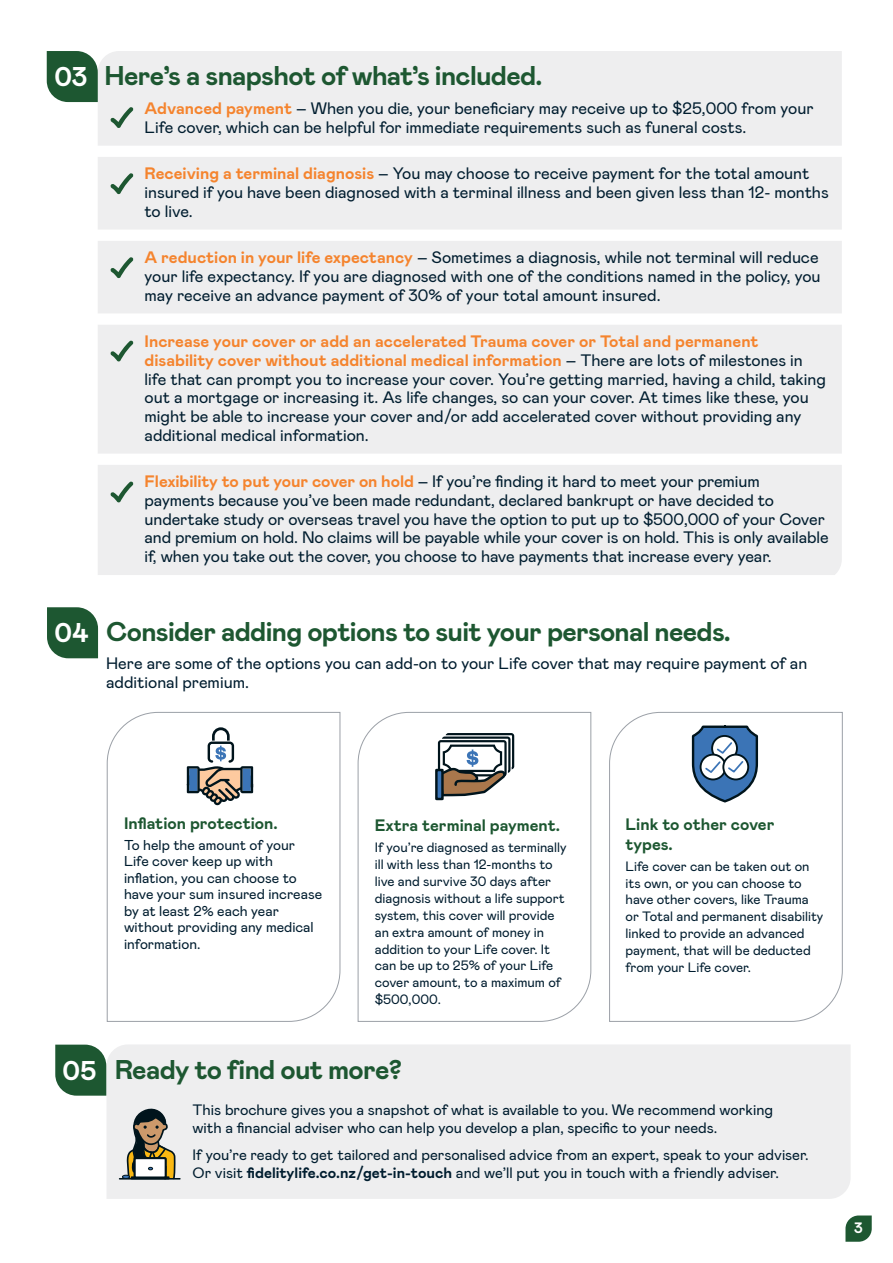
<style>
.page{position:relative;width:893px;height:1263px;background:#fff}
.page>*{position:absolute;margin:0;border:0;box-sizing:border-box;transform-origin:0 0}
.t1{font:700 27px "Mabry Pro";letter-spacing:-.025em;color:#1d5731}
.t2{font:700 27px "Mabry Pro";color:#fff}
.t3{font:16.5px/18.8px "Mabry Pro";letter-spacing:-.005em;color:#001d2f}
.t4{font:700 16.5px/19.5px "Mabry Pro";color:#1d5731}
.t5{font:15px/18px "Mabry Pro";color:#001d2f}
.t6{font:700 15px "Mabry Pro";color:#fff}
.t7{font:14.25px/16.5px "Mabry Pro";color:#001d2f}
.t8{font:13.5px/16.8px "Mabry Pro";color:#001d2f}
.s1{font-weight:700;color:#f5842e}
.s2{color:#fff}
.s3{font-weight:700}
</style>
<div class="page">
<div style="left:98px;top:51px;width:744px;height:524px;background:#eeeeef"></div>
<div style="left:106px;top:1045px;width:745px;height:154px;background:#eeeeef"></div>
<svg style="left:845px;top:1215px;width:27px;height:27px"></svg>
<svg style="left:106px;top:712px;width:235px;height:310px"></svg>
<svg style="left:357px;top:712px;width:235px;height:310px"></svg>
<svg style="left:609px;top:712px;width:234px;height:310px"></svg>
<svg style="left:55px;top:1044px;width:51px;height:52px"></svg>
<div style="left:89px;top:146px;width:761px;height:11px;background:#fff"></div>
<div style="left:89px;top:230px;width:761px;height:11px;background:#fff"></div>
<div style="left:89px;top:313px;width:761px;height:12px;background:#fff"></div>
<div style="left:89px;top:454px;width:761px;height:11px;background:#fff"></div>
<svg style="left:47px;top:51px;width:51px;height:51px"></svg>
<svg style="left:47px;top:607px;width:51px;height:51px"></svg>
<svg style="left:110px;top:107px;width:23px;height:21px"></svg>
<svg style="left:110px;top:257px;width:23px;height:21px"></svg>
<svg style="left:110px;top:340px;width:23px;height:21px"></svg>
<svg style="left:110px;top:481px;width:23px;height:21px"></svg>
<svg style="left:110px;top:173px;width:23px;height:21px"></svg>
<hr style="left:120px;top:1178px;width:60px;height:1px;background:#00141c">
<svg style="left:122px;top:1100px;width:53px;height:80px"></svg>
<svg style="left:438px;top:733px;width:76px;height:65px"></svg>
<div style="left:436px;top:770px;width:6px;height:29px;background:#3b74b6"></div>
<div style="left:435px;top:769px;width:9px;height:31px;border:2px solid #00141c"></div>
<svg style="left:187px;top:727px;width:66px;height:78px"></svg>
<svg style="left:690px;top:724px;width:69px;height:81px"></svg>
<h1 class="t2" style="left:54px;top:57px;width:35px">03</h1>
<h1 class="t1" style="left:104px;top:57px;width:440px">Here’s a snapshot of what’s included.</h1>
<p class="t3" style="left:145px;top:98px;width:671px"><span class="s1">Advanced payment</span> – When you die, your beneficiary may receive up to $25,000 from your<br>Life cover, which can be helpful for immediate requirements such as funeral costs.</p>
<p class="t3" style="left:145px;top:163px;width:686px"><span class="s1">Receiving a terminal diagnosis</span> – You may choose to receive payment for the total amount insured if you have been diagnosed with a terminal illness and been given less than 12- months to live.</p>
<p class="t3" style="left:145px;top:247px;width:677px;text-align:justify"><span class="s1">A reduction in your life expectancy</span> – Sometimes a diagnosis, while not terminal will reduce your life expectancy. If you are diagnosed with one of the conditions named in the policy, you may receive an advance payment of 30% of your total amount insured.</p>
<p class="t3" style="left:145px;top:331px;width:683px"><span class="s1">Increase your cover or add an accelerated Trauma cover or Total and permanent disability cover without additional medical information</span> – There are lots of milestones in life that can prompt you to increase your cover. You’re getting married, having a child, taking out a mortgage or increasing it. As life changes, so can your cover. At times like these, you might be able to increase your cover and/or add accelerated cover without providing any additional medical information.</p>
<p class="t3" style="left:145px;top:471px;width:686px"><span class="s1">Flexibility to put your cover on hold</span> – If you’re finding it hard to meet your premium payments because you’ve been made redundant, declared bankrupt or have decided to undertake study or overseas travel you have the option to put up to $500,000 of your Cover and premium on hold. No claims will be payable while your cover is on hold. This is only available if, when you take out the cover, you choose to have payments that increase every year.</p>
<h1 class="t2" style="left:54px;top:613px;width:35px">04</h1>
<h1 class="t1" style="left:106px;top:612px;width:626px">Consider adding options to suit your personal needs.</h1>
<p class="t3" style="left:106px;top:652px;width:703px;line-height:19.5px">Here are some of the options you can add-on to your Life cover that may require payment of an additional premium.</p>
<p class="t4" style="left:124px;top:813px;width:155px">Inflation protection.</p>
<p class="t7" style="left:124px;top:836px;width:200px">To help the amount of your<br>Life cover keep up with inflation, you can choose to have your sum insured increase by at least 2% each year without providing any medical information.</p>
<p class="t4" style="left:375px;top:815px;width:187px">Extra terminal payment.</p>
<p class="t8" style="left:375px;top:838px;width:193px">If you’re diagnosed as terminally ill with less than 12-months to live and survive 30 days after diagnosis without a life support system, this cover will provide an extra amount of money in addition to your Life cover. It can be up to 25% of your Life cover amount, to a maximum of $500,000.</p>
<p class="t4" style="left:625px;top:814px;width:150px">Link to other cover types.</p>
<p class="t8" style="left:625px;top:857px;width:199px">Life cover can be taken out on its own, or you can choose to have other covers, like Trauma or Total and permanent disability linked to provide an advanced payment, that will be deducted from your Life cover.</p>
<h1 class="t1" style="left:63px;top:1050px;width:341px"><span class="s2">05</span> Ready to find out more?</h1>
<p class="t5" style="left:193px;top:1100px;width:582px">This brochure gives you a snapshot of what is available to you. We recommend working with a financial adviser who can help you develop a plan, specific to your needs.</p>
<p class="t5" style="left:193px;top:1145px;width:618px">If you’re ready to get tailored and personalised advice from an expert, speak to your adviser.<br>Or visit <span class="s3">fidelitylife.co.nz/get-in-touch</span> and we’ll put you in touch with a friendly adviser.</p>
<p class="t6" style="left:854px;top:1217px;width:10px">3</p>
</div>
